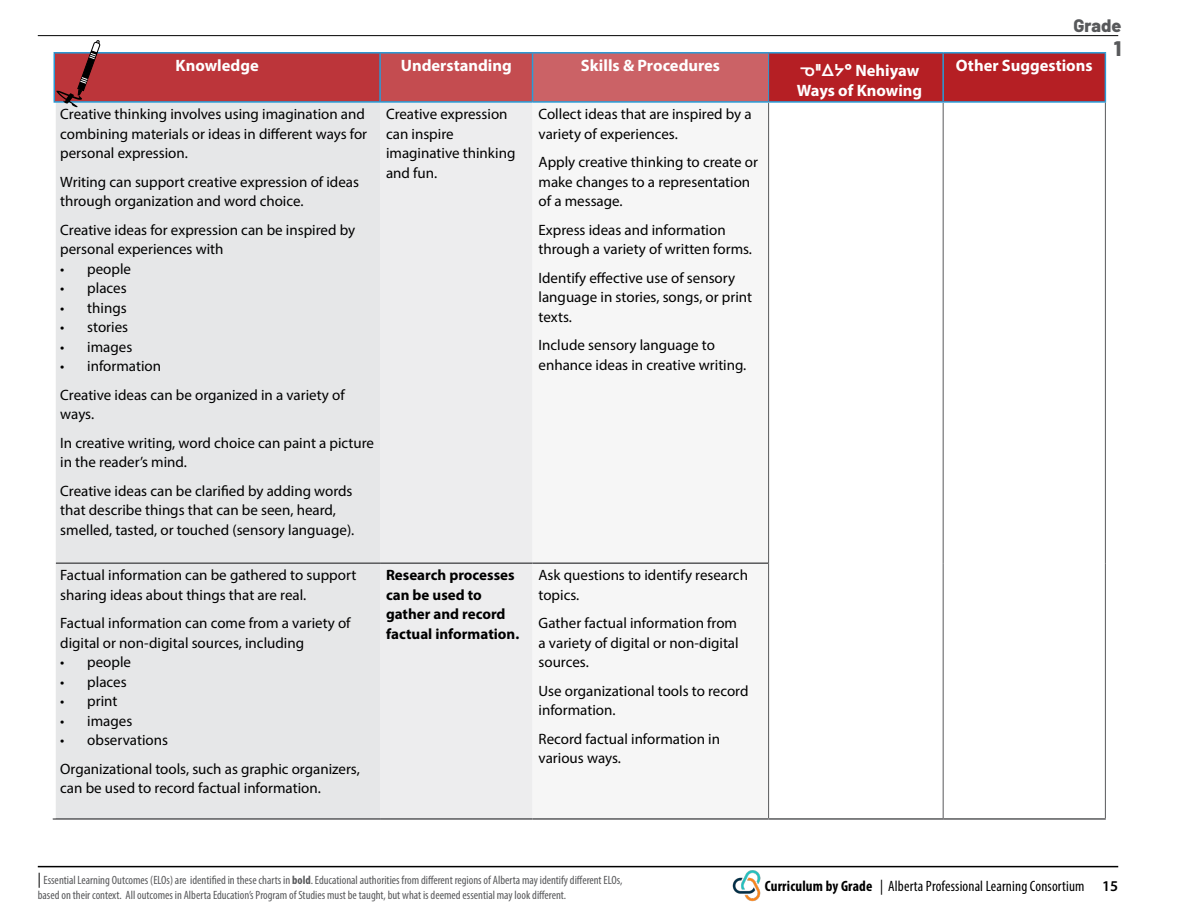
<style>
.page{position:relative;width:1188px;height:918px;background:#fff}
.page>*{position:absolute;margin:0;border:0;box-sizing:border-box;transform-origin:0 0}
.t1{font:800 21px "Barlow";color:#58595b}
.t2{font:800 18px "Barlow";color:#58595b}
.t3{font:700 16.5px/19.5px "Myriad Pro";color:#fff}
.t4{font:15px/19.5px "Myriad Pro";color:#000}
.t5{font:700 15px/19.5px "Myriad Pro";color:#000}
.t6{font:condensed 15px "Myriad Pro";letter-spacing:.01em;color:#000}
.t7{font:condensed 12px/15px "Myriad Pro";color:#58595b}
.s1{font-family:"BC Sans"}
.s2{font-size:15px;color:#000}
.s3{font-weight:700}
.s4{font-weight:600;font-stretch:normal}
</style>
<div class="page">
<hr style="left:38px;top:866px;width:1080px;height:1px;background:#000">
<hr style="left:38px;top:35px;width:1080px;height:1px;background:#000">
<img style="left:728px;top:867px;width:38px;height:35px">
<div style="left:54px;top:53px;width:326px;height:49px;background:#bc353a"></div>
<div style="left:380px;top:53px;width:153px;height:49px;background:#c44c50"></div>
<div style="left:533px;top:53px;width:236px;height:49px;background:#cb6266"></div>
<div style="left:769px;top:54px;width:336px;height:47px;background:#b51f24"></div>
<div style="left:56px;top:103px;width:324px;height:715px;background:#e6e7e8"></div>
<div style="left:380px;top:103px;width:153px;height:715px;background:#ededee"></div>
<svg style="left:769px;top:103px;width:336px;height:715px"></svg>
<hr style="left:56px;top:562px;width:324px;height:2px;background:#58595b">
<hr style="left:53px;top:818px;width:327px;height:2px;background:#58595b">
<hr style="left:380px;top:562px;width:153px;height:2px;background:#58595b">
<hr style="left:533px;top:562px;width:235px;height:2px;background:#58595b">
<hr style="left:380px;top:818px;width:153px;height:2px;background:#58595b">
<hr style="left:533px;top:818px;width:236px;height:2px;background:#58595b">
<hr style="left:769px;top:818px;width:174px;height:2px;background:#58595b">
<hr style="left:943px;top:818px;width:163px;height:2px;background:#58595b">
<hr style="left:943px;top:103px;width:1px;height:460px;background:#58595b">
<hr style="left:943px;top:563px;width:1px;height:255px;background:#58595b">
<hr style="left:768px;top:103px;width:1px;height:460px;background:#58595b">
<hr style="left:768px;top:563px;width:1px;height:255px;background:#58595b">
<hr style="left:768px;top:54px;width:1px;height:47px;background:#289bd7">
<hr style="left:54px;top:52px;width:326px;height:2px;background:#289bd7">
<hr style="left:54px;top:54px;width:1px;height:47px;background:#289bd7">
<hr style="left:380px;top:52px;width:153px;height:2px;background:#289bd7">
<hr style="left:379px;top:54px;width:2px;height:47px;background:#289bd7">
<hr style="left:533px;top:52px;width:236px;height:2px;background:#289bd7">
<hr style="left:532px;top:54px;width:1px;height:47px;background:#289bd7">
<hr style="left:769px;top:52px;width:174px;height:2px;background:#289bd7">
<hr style="left:943px;top:52px;width:163px;height:2px;background:#289bd7">
<hr style="left:942px;top:54px;width:2px;height:47px;background:#289bd7">
<hr style="left:54px;top:101px;width:326px;height:2px;background:#289bd7">
<hr style="left:380px;top:101px;width:153px;height:2px;background:#289bd7">
<hr style="left:533px;top:101px;width:236px;height:2px;background:#289bd7">
<hr style="left:769px;top:101px;width:174px;height:2px;background:#289bd7">
<hr style="left:943px;top:101px;width:163px;height:2px;background:#289bd7">
<hr style="left:1105px;top:103px;width:1px;height:460px;background:#58595b">
<hr style="left:1105px;top:563px;width:1px;height:255px;background:#58595b">
<hr style="left:1105px;top:54px;width:1px;height:47px;background:#289bd7">
<svg style="left:56px;top:40px;width:45px;height:67px"></svg>
<p class="t2" style="left:1073px;top:12px;width:49px">Grade</p>
<h1 class="t1" style="left:1114px;top:33px;width:9px">1</h1>
<p class="t3" style="left:176px;top:55px;width:85px">Knowledge</p>
<p class="t3" style="left:401px;top:55px;width:113px">Understanding</p>
<p class="t3" style="left:581px;top:55px;width:141px">Skills &amp; Procedures</p>
<p class="t3" style="left:797px;top:61px;width:127px"><span class="s1">ᓀᐦᐃᔭᐤ</span> Nehiyaw<br>Ways of Knowing</p>
<p class="t3" style="left:956px;top:55px;width:138px">Other Suggestions</p>
<p class="t4" style="left:60px;top:104px;width:308px">Creative thinking involves using imagination and combining materials or ideas in different ways for personal expression.</p>
<p class="t4" style="left:60px;top:172px;width:300px">Writing can support creative expression of ideas through organization and word choice.</p>
<p class="t4" style="left:60px;top:220px;width:296px">Creative ideas for expression can be inspired by personal experiences with</p>
<p class="t4" style="left:60px;top:259px;width:72px">• people</p>
<p class="t4" style="left:60px;top:278px;width:68px">• places</p>
<p class="t4" style="left:60px;top:298px;width:68px">• things</p>
<p class="t4" style="left:60px;top:317px;width:69px">• stories</p>
<p class="t4" style="left:60px;top:337px;width:74px">• images</p>
<p class="t4" style="left:60px;top:352px;width:286px;line-height:28.5px">• information<br>Creative ideas can be organized in a variety of</p>
<p class="t4" style="left:60px;top:400px;width:315px;line-height:28.5px">ways.<br>In creative writing, word choice can paint a picture</p>
<p class="t4" style="left:60px;top:448px;width:294px;line-height:28.5px">in the reader’s mind.<br>Creative ideas can be clarified by adding words</p>
<p class="t4" style="left:60px;top:500px;width:296px">that describe things that can be seen, heard, smelled, tasted, or touched (sensory language).</p>
<p class="t4" style="left:386px;top:104px;width:131px">Creative expression can inspire imaginative thinking and fun.</p>
<p class="t4" style="left:539px;top:104px;width:215px">Collect ideas that are inspired by a variety of experiences.</p>
<p class="t4" style="left:539px;top:152px;width:221px">Apply creative thinking to create or make changes to a representation of a message.</p>
<p class="t4" style="left:539px;top:220px;width:215px">Express ideas and information through a variety of written forms.</p>
<p class="t4" style="left:539px;top:268px;width:215px">Identify effective use of sensory language in stories, songs, or print texts.</p>
<p class="t4" style="left:539px;top:335px;width:209px">Include sensory language to enhance ideas in creative writing.</p>
<p class="t4" style="left:60px;top:565px;width:298px">Factual information can be gathered to support sharing ideas about things that are real.</p>
<p class="t4" style="left:60px;top:613px;width:292px">Factual information can come from a variety of digital or non-digital sources, including</p>
<p class="t4" style="left:60px;top:652px;width:72px">• people</p>
<p class="t4" style="left:60px;top:672px;width:68px">• places</p>
<p class="t4" style="left:60px;top:691px;width:59px">• print</p>
<p class="t4" style="left:60px;top:711px;width:74px">• images</p>
<p class="t4" style="left:60px;top:726px;width:301px;line-height:28.5px">• observations<br>Organizational tools, such as graphic organizers,</p>
<p class="t4" style="left:60px;top:778px;width:262px">can be used to record factual information.</p>
<p class="t5" style="left:386px;top:565px;width:135px">Research processes can be used to gather and record factual information.</p>
<p class="t4" style="left:539px;top:565px;width:211px">Ask questions to identify research topics.</p>
<p class="t4" style="left:539px;top:613px;width:202px;text-align:justify">Gather factual information from a variety of digital or non-digital sources.</p>
<p class="t4" style="left:539px;top:681px;width:211px">Use organizational tools to record information.</p>
<p class="t4" style="left:539px;top:729px;width:183px">Record factual information in various ways.</p>
<p class="t7" style="left:38px;top:872px;width:586px"><span class="s2">|</span> Essential Learning Outcomes (ELOs) are identified in these charts in <span class="s3">bold</span>. Educational authorities from different regions of Alberta may identify different ELOs, based on their context. All outcomes in Alberta Education’s Program of Studies must be taught, but what is deemed essential may look different.</p>
<p class="t6" style="left:765px;top:877px;width:355px"><span class="s3">Curriculum by Grade</span> | Alberta Professional Learning Consortium <span class="s4">15</span></p>
</div>
